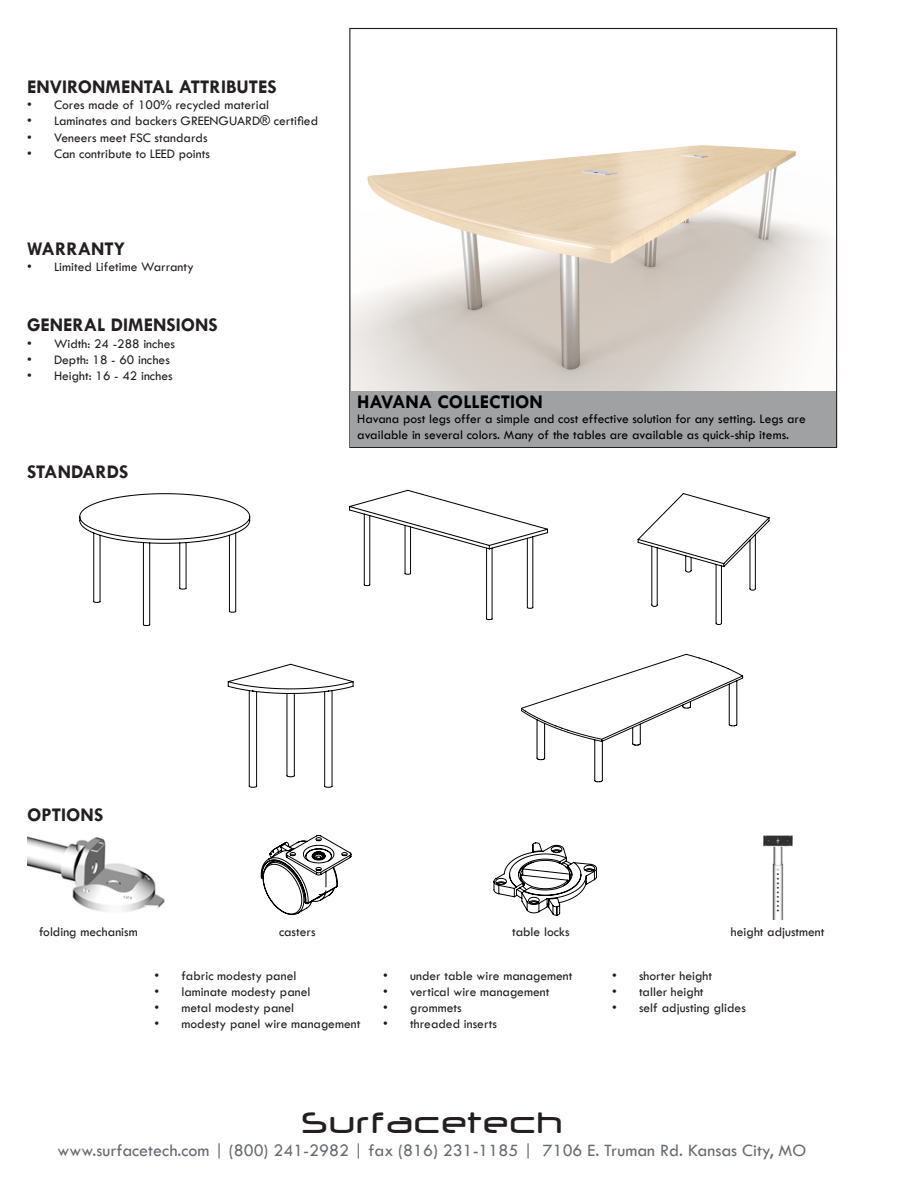
<style>
.page{position:relative;width:918px;height:1188px;background:#fff}
.page>*{position:absolute;margin:0;border:0;box-sizing:border-box;transform-origin:0 0}
.t1{font:500 33px "Neuropol";color:#231f20}
.t2{font:700 19.5px "Tw Cen";color:#231f20}
.t3{font:700 19.5px "Tw Cen";color:#000}
.top_type{font:18px "Tw Cen";color:#696b73}
.descript_Para{font:13.5px "Tw Cen";color:#231f20}
.descript_Para-2{font:13.5px/16.2px "Tw Cen";color:#000}
</style>
<div class="page">
<img style="left:351px;top:145px;width:481px;height:246px">
<div style="left:350px;top:391px;width:486px;height:56px;background:#a0a1a3"></div>
<svg style="left:228px;top:664px;width:126px;height:124px"></svg>
<svg style="left:349px;top:490px;width:199px;height:130px"></svg>
<svg style="left:638px;top:493px;width:131px;height:132px"></svg>
<svg style="left:79px;top:493px;width:171px;height:133px"></svg>
<svg style="left:261px;top:835px;width:91px;height:80px"></svg>
<svg style="left:493px;top:842px;width:104px;height:74px"></svg>
<img style="left:764px;top:836px;width:29px;height:84px">
<img style="left:28px;top:836px;width:136px;height:76px">
<svg style="left:522px;top:654px;width:221px;height:128px"></svg>
<p class="t2" style="left:27px;top:75px;width:251px">ENVIRONMENTAL ATTRIBUTES</p>
<p class="descript_Para" style="left:27px;top:97px;width:244px">• Cores made of 100% recycled material</p>
<p class="descript_Para" style="left:27px;top:113px;width:293px">• Laminates and backers GREENGUARD® certified</p>
<p class="descript_Para" style="left:27px;top:129px;width:182px">• Veneers meet FSC standards</p>
<p class="descript_Para" style="left:27px;top:145px;width:184px">• Can contribute to LEED points</p>
<p class="t2" style="left:27px;top:237px;width:100px">WARRANTY</p>
<p class="descript_Para" style="left:27px;top:259px;width:168px">• Limited Lifetime Warranty</p>
<p class="t2" style="left:27px;top:314px;width:192px">GENERAL DIMENSIONS</p>
<p class="descript_Para" style="left:27px;top:335px;width:150px">• Width: 24 -288 inches</p>
<p class="descript_Para" style="left:27px;top:351px;width:144px">• Depth: 18 - 60 inches</p>
<p class="descript_Para" style="left:27px;top:368px;width:147px">• Height: 16 - 42 inches</p>
<p class="t2" style="left:27px;top:461px;width:103px">STANDARDS</p>
<p class="t2" style="left:27px;top:803px;width:78px">OPTIONS</p>
<p class="t3" style="left:357px;top:390px;width:187px">HAVANA COLLECTION</p>
<p class="descript_Para-2" style="left:357px;top:410px;width:450px">Havana post legs offer a simple and cost effective solution for any setting. Legs are available in several colors. Many of the tables are available as quick-ship items.</p>
<p class="descript_Para" style="left:39px;top:923px;width:100px">folding mechanism</p>
<p class="descript_Para" style="left:279px;top:923px;width:38px">casters</p>
<p class="descript_Para" style="left:512px;top:923px;width:59px">table locks</p>
<p class="descript_Para" style="left:731px;top:923px;width:95px">height adjustment</p>
<p class="descript_Para" style="left:154px;top:967px;width:143px">• fabric modesty panel</p>
<p class="descript_Para" style="left:154px;top:984px;width:157px">• laminate modesty panel</p>
<p class="descript_Para" style="left:154px;top:1000px;width:141px">• metal modesty panel</p>
<p class="descript_Para" style="left:154px;top:1016px;width:207px">• modesty panel wire management</p>
<p class="descript_Para" style="left:383px;top:967px;width:191px">• under table wire management</p>
<p class="descript_Para" style="left:383px;top:984px;width:168px">• vertical wire management</p>
<p class="descript_Para" style="left:383px;top:1000px;width:80px">• grommets</p>
<p class="descript_Para" style="left:383px;top:1016px;width:115px">• threaded inserts</p>
<p class="t1" style="left:301px;top:1109px;width:264px">Surfacetech</p>
<p class="descript_Para" style="left:612px;top:967px;width:102px">• shorter height</p>
<p class="descript_Para" style="left:612px;top:984px;width:93px">• taller height</p>
<p class="descript_Para" style="left:612px;top:1000px;width:135px">• self adjusting glides</p>
<p class="top_type" style="left:58px;top:1139px;width:750px">www.surfacetech.com | (800) 241-2982 | fax (816) 231-1185 | 7106 E. Truman Rd. Kansas City, MO</p>
</div>
